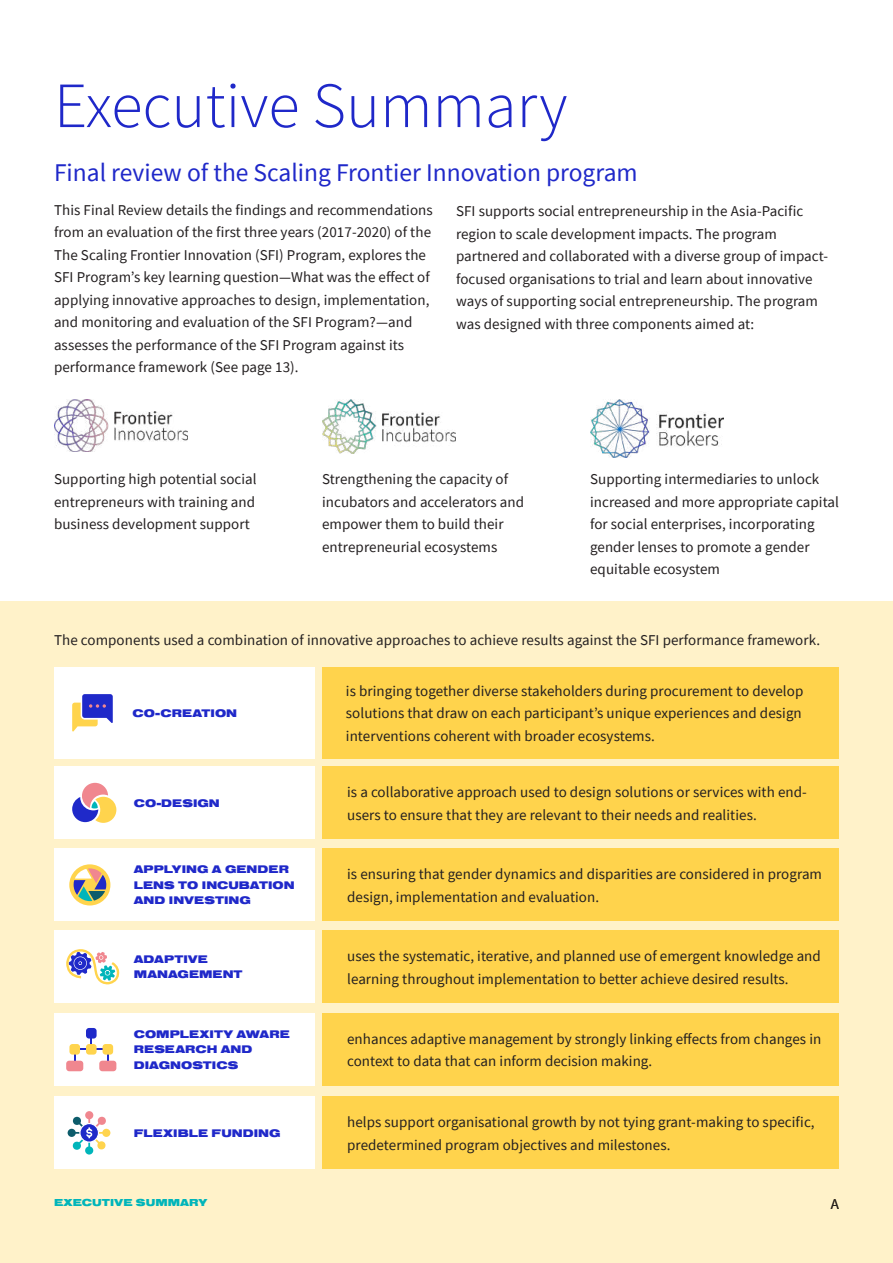
<style>
.page{position:relative;width:893px;height:1263px;background:#fff}
.page>*{position:absolute;margin:0;border:0;box-sizing:border-box;transform-origin:0 0}
.t1{font:300 64.5px "Source Sans Pro";color:#1f28c9}
.t2{font:25.5px "Source Sans Pro";color:#1f28c9}
.t3{font:15px/22.5px "Source Sans Pro";letter-spacing:.005em;color:#231f20}
.t4{font:900 11.4px/15.8px "Nimbus San Ext";color:#1f28c9}
.t5{font:900 10.5px "Nimbus San Ext";color:#00b5ba}
</style>
<div class="page">
<div style="left:0;top:602px;width:893px;height:661px;background:#fff2c9"></div>
<div style="left:322px;top:667px;width:517px;height:91px;background:#ffd34c"></div>
<div style="left:322px;top:766px;width:517px;height:73px;background:#ffd34c"></div>
<div style="left:322px;top:849px;width:517px;height:72px;background:#ffd34c"></div>
<div style="left:322px;top:930px;width:517px;height:73px;background:#ffd34c"></div>
<div style="left:322px;top:1013px;width:517px;height:73px;background:#ffd34c"></div>
<div style="left:322px;top:1096px;width:517px;height:73px;background:#ffd34c"></div>
<img style="left:54px;top:399px;width:133px;height:52px">
<img style="left:322px;top:399px;width:133px;height:55px">
<img style="left:590px;top:399px;width:133px;height:59px">
<div style="left:54px;top:667px;width:261px;height:91px;background:#fff"></div>
<div style="left:54px;top:766px;width:261px;height:73px;background:#fff"></div>
<div style="left:54px;top:849px;width:261px;height:72px;background:#fff"></div>
<div style="left:54px;top:930px;width:261px;height:73px;background:#fff"></div>
<div style="left:54px;top:1013px;width:261px;height:73px;background:#fff"></div>
<div style="left:54px;top:1096px;width:261px;height:73px;background:#fff"></div>
<svg style="left:72px;top:694px;width:41px;height:37px"></svg>
<svg style="left:72px;top:783px;width:44px;height:40px"></svg>
<svg style="left:69px;top:864px;width:41px;height:41px"></svg>
<svg style="left:74px;top:868px;width:32px;height:33px"></svg>
<svg style="left:66px;top:949px;width:53px;height:36px"></svg>
<div style="left:86px;top:1028px;width:11px;height:10px;background:#1f29c9;border-radius:3px"></div>
<svg style="left:74px;top:1038px;width:35px;height:23px"></svg>
<div style="left:86px;top:1044px;width:11px;height:10px;background:#ffd44d;border-radius:3px"></div>
<div style="left:66px;top:1061px;width:17px;height:10px;background:#f0878f;border-radius:3px"></div>
<div style="left:69px;top:1044px;width:11px;height:10px;background:#ffd44d;border-radius:3px"></div>
<div style="left:99px;top:1061px;width:17px;height:10px;background:#f0878f;border-radius:3px"></div>
<div style="left:103px;top:1044px;width:10px;height:10px;background:#ffd44d;border-radius:3px"></div>
<svg style="left:68px;top:1111px;width:42px;height:43px"></svg>
<h1 class="t1" style="left:54px;top:66px;width:515px">Executive Summary</h1>
<h2 class="t2" style="left:54px;top:156px;width:585px">Final review of the Scaling Frontier Innovation program</h2>
<p class="t3" style="left:54px;top:198px;width:380px">This Final Review details the findings and recommendations from an evaluation of the first three years (2017-2020) of the The Scaling Frontier Innovation (SFI) Program, explores the SFI Program’s key learning question—What was the effect of applying innovative approaches to design, implementation, and monitoring and evaluation of the SFI Program?—and assesses the performance of the SFI Program against its performance framework (See page 13).</p>
<p class="t3" style="left:456px;top:200px;width:373px">SFI supports social entrepreneurship in the Asia-Pacific region to scale development impacts. The program partnered and collaborated with a diverse group of impact&shy;focused organisations to trial and learn about innovative ways of supporting social entrepreneurship. The program was designed with three components aimed at:</p>
<p class="t3" style="left:54px;top:468px;width:204px;text-align:justify">Supporting high potential social entrepreneurs with training and business development support</p>
<p class="t3" style="left:322px;top:468px;width:204px">Strengthening the capacity of incubators and accelerators and empower them to build their entrepreneurial ecosystems</p>
<p class="t3" style="left:590px;top:468px;width:250px">Supporting intermediaries to unlock increased and more appropriate capital for social enterprises, incorporating gender lenses to promote a gender equitable ecosystem</p>
<p class="t3" style="left:54px;top:628px;width:768px">The components used a combination of innovative approaches to achieve results against the SFI performance framework.</p>
<p class="t3" style="left:346px;top:680px;width:459px;text-align:justify">is bringing together diverse stakeholders during procurement to develop solutions that draw on each participant’s unique experiences and design interventions coherent with broader ecosystems.</p>
<p class="t4" style="left:133px;top:705px;width:106px">CO-CREATION</p>
<p class="t4" style="left:134px;top:795px;width:87px">CO-DESIGN</p>
<p class="t4" style="left:134px;top:861px;width:162px">APPLYING A GENDER<br>LENS TO INCUBATION<br>AND INVESTING</p>
<p class="t4" style="left:134px;top:951px;width:110px">ADAPTIVE<br>MANAGEMENT</p>
<p class="t4" style="left:134px;top:1026px;width:158px">COMPLEXITY AWARE<br>RESEARCH AND<br>DIAGNOSTICS</p>
<p class="t4" style="left:134px;top:1125px;width:148px">FLEXIBLE FUNDING</p>
<p class="t5" style="left:54px;top:1196px;width:155px">EXECUTIVE SUMMARY</p>
<p class="t3" style="left:347px;top:781px;width:461px">is a collaborative approach used to design solutions or services with end&shy;users to ensure that they are relevant to their needs and realities.</p>
<p class="t3" style="left:347px;top:863px;width:476px">is ensuring that gender dynamics and disparities are considered in program design, implementation and evaluation.</p>
<p class="t3" style="left:347px;top:945px;width:475px">uses the systematic, iterative, and planned use of emergent knowledge and learning throughout implementation to better achieve desired results.</p>
<p class="t3" style="left:347px;top:1028px;width:476px">enhances adaptive management by strongly linking effects from changes in context to data that can inform decision making.</p>
<p class="t3" style="left:347px;top:1111px;width:469px">helps support organisational growth by not tying grant-making to specific, predetermined program objectives and milestones.</p>
<p class="t3" style="left:831px;top:1193px;width:10px">A</p>
</div>
